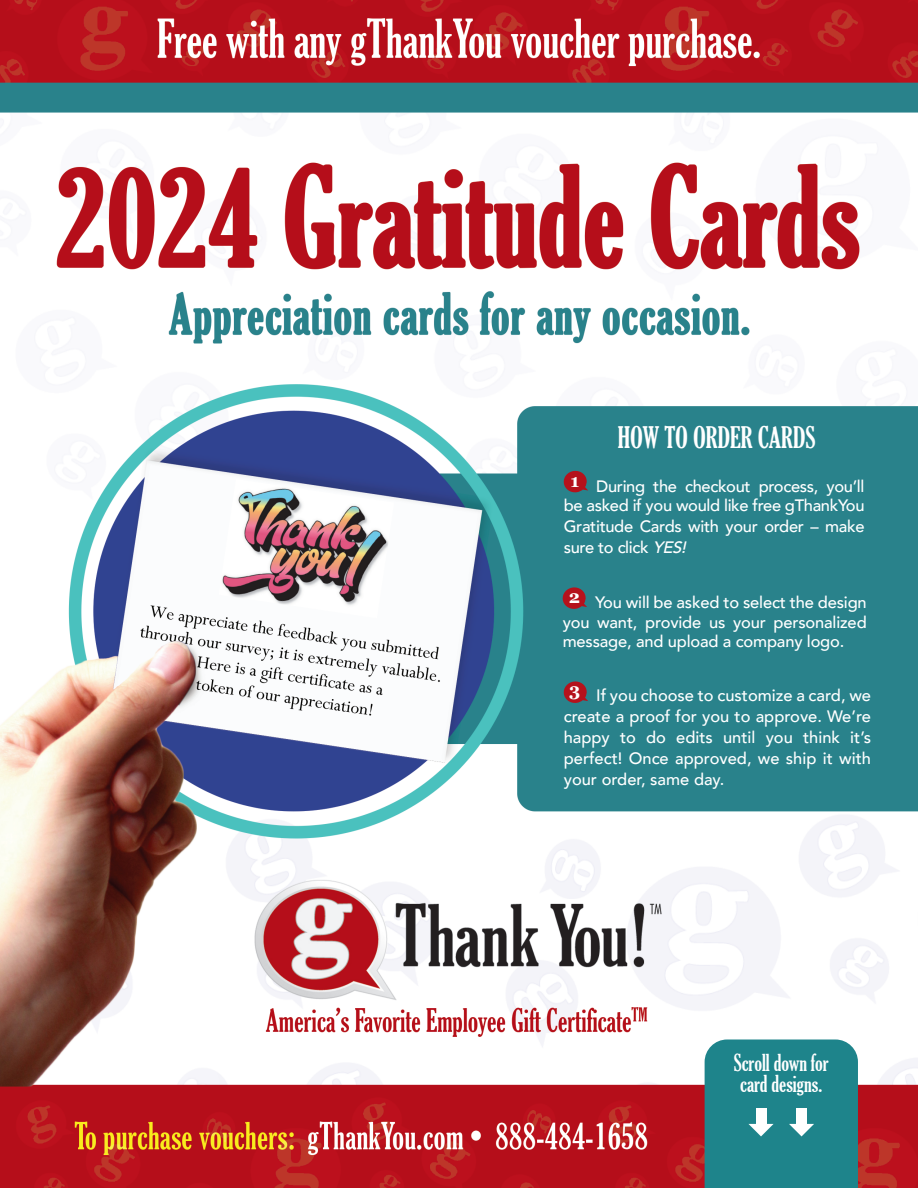
<style>
.page{position:relative;width:918px;height:1188px;background:#fff}
.page>*{position:absolute;margin:0;border:0;box-sizing:border-box;transform-origin:0 0}
.t1{font:extra-condensed 28.5px "Gloucester";color:#fff}
.t2{font:extra-condensed 22.5px "Gloucester";color:#fff}
.t3{font:700 18px "Georgia";color:#fff}
.t4{font:500 16.5px/21px "Avenir";letter-spacing:-.02em;color:#fff;text-align:justify}
.s1{font-style:italic}
</style>
<div class="page">
<img style="left:0;top:0;width:918px;height:1188px">
<svg style="left:563px;top:470px;width:25px;height:23px"></svg>
<svg style="left:562px;top:587px;width:25px;height:23px"></svg>
<svg style="left:563px;top:681px;width:25px;height:23px"></svg>
<div style="left:705px;top:1040px;width:153px;height:148px;background:#1e848b"></div>
<div style="left:796px;top:1108px;width:11px;height:18px;background:#fff"></div>
<p class="t1" style="left:618px;top:421px;width:199px">HOW TO ORDER CARDS</p>
<p class="t3" style="left:570px;top:467px;width:10px">1</p>
<p class="t4" style="left:564px;top:475px;width:302px;line-height:19.5px;text-align:right">During the checkout process, you’ll<br>be asked if you would like free gThankYou</p>
<p class="t4" style="left:564px;top:515px;width:302px">Gratitude Cards with your order – make sure to click <span class="s1">YES!</span></p>
<p class="t3" style="left:569px;top:584px;width:13px">2</p>
<p class="t4" style="left:563px;top:592px;width:306px;line-height:19.5px;text-indent:32px">You will be asked to select the design you want, provide us your personalized message, and upload a company logo.</p>
<p class="t4" style="left:564px;top:684px;width:309px;text-indent:32px">If you choose to customize a card, we create a proof for you to approve. We’re happy to do edits until you think it’s perfect! Once approved, we ship it with your order, same day.</p>
<p class="t3" style="left:569px;top:676px;width:13px">3</p>
<p class="t2" style="left:734px;top:1050px;width:97px">Scroll down for</p>
<p class="t2" style="left:740px;top:1070px;width:84px">card designs.</p>
</div>
